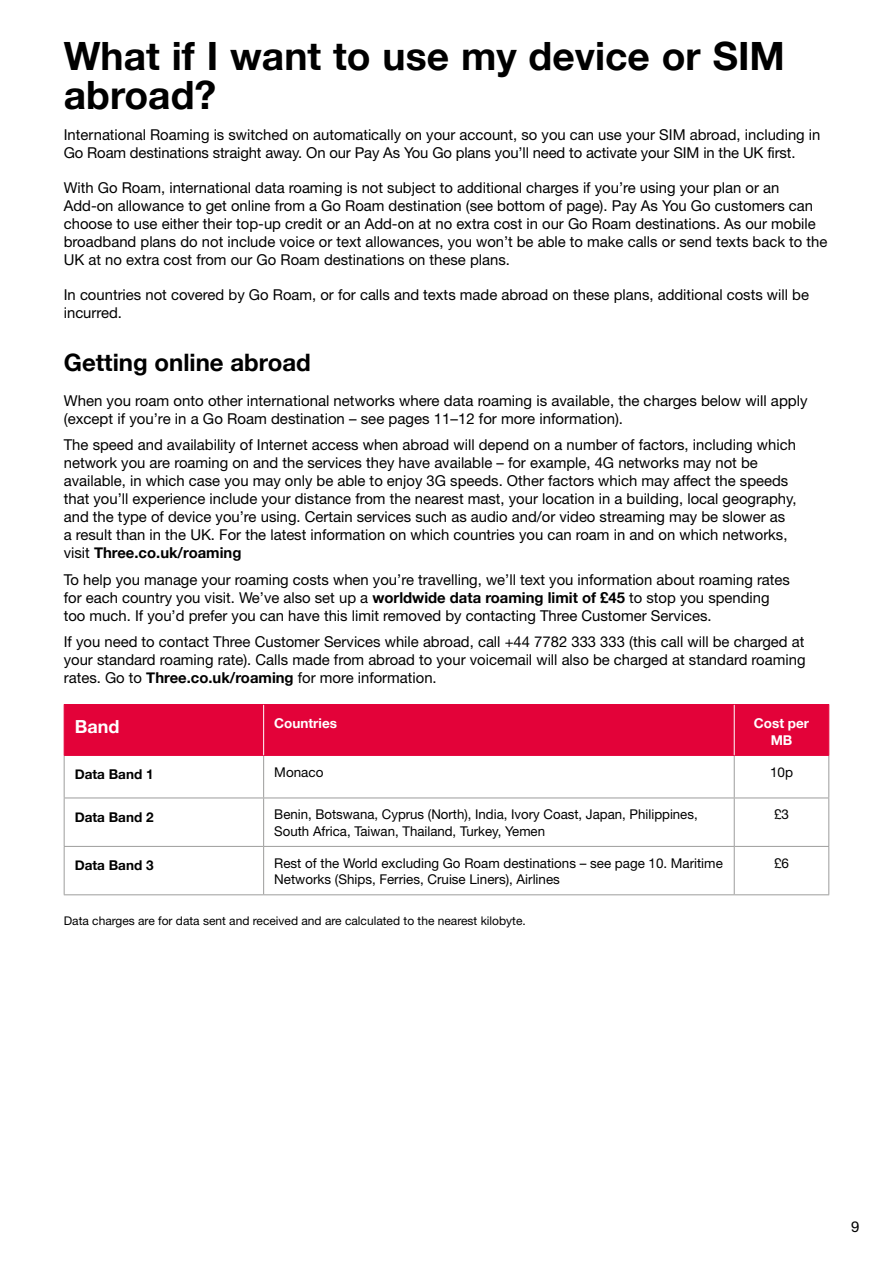
<style>
.page{position:relative;width:893px;height:1263px;background:#fff}
.page>*{position:absolute;margin:0;border:0;box-sizing:border-box;transform-origin:0 0}
.t1{font:700 39px/39px "Helvetica Neue";color:#000}
.t2{font:700 24px "Helvetica Neue";color:#000}
.t3{font:700 18px "Helvetica Neue";color:#fff}
.t4{font:15px/18px "Helvetica Neue";color:#000}
.t5{font:15px "Helvetica Neue";color:#000}
.t6{font:13.5px/16.5px "Helvetica Neue";color:#000}
.t7{font:700 13.5px "Helvetica Neue";color:#000}
.t8{font:700 13.5px/16.5px "Helvetica Neue";color:#fff;text-align:center}
.t9{font:12px "Helvetica Neue";color:#000}
.s1{font-weight:700}
</style>
<div class="page">
<div style="left:65px;top:705px;width:763px;height:50px;background:#e30239"></div>
<svg style="left:65px;top:756px;width:763px;height:138px"></svg>
<hr style="left:263px;top:705px;width:1px;height:50px;background:#fff">
<hr style="left:734px;top:705px;width:1px;height:50px;background:#fff">
<hr style="left:64px;top:755px;width:200px;height:1px;background:#e30239">
<hr style="left:264px;top:755px;width:470px;height:1px;background:#e30239">
<hr style="left:734px;top:755px;width:95px;height:1px;background:#e30239">
<hr style="left:64px;top:705px;width:1px;height:50px;background:#e30239">
<hr style="left:64px;top:704px;width:200px;height:1px;background:#e30239">
<hr style="left:264px;top:704px;width:470px;height:1px;background:#e30239">
<hr style="left:734px;top:704px;width:95px;height:1px;background:#e30239">
<hr style="left:828px;top:705px;width:1px;height:50px;background:#e30239">
<hr style="left:64px;top:756px;width:1px;height:41px;background:#9d9d9c">
<hr style="left:263px;top:756px;width:1px;height:41px;background:#9d9d9c">
<hr style="left:734px;top:756px;width:1px;height:41px;background:#9d9d9c">
<hr style="left:828px;top:756px;width:1px;height:41px;background:#9d9d9c">
<hr style="left:64px;top:797px;width:200px;height:1px;background:#9d9d9c">
<hr style="left:64px;top:798px;width:1px;height:48px;background:#9d9d9c">
<hr style="left:264px;top:797px;width:470px;height:1px;background:#9d9d9c">
<hr style="left:263px;top:798px;width:1px;height:48px;background:#9d9d9c">
<hr style="left:734px;top:797px;width:95px;height:1px;background:#9d9d9c">
<hr style="left:734px;top:798px;width:1px;height:48px;background:#9d9d9c">
<hr style="left:828px;top:798px;width:1px;height:48px;background:#9d9d9c">
<hr style="left:64px;top:846px;width:200px;height:1px;background:#9d9d9c">
<hr style="left:64px;top:847px;width:1px;height:47px;background:#9d9d9c">
<hr style="left:264px;top:846px;width:470px;height:1px;background:#9d9d9c">
<hr style="left:263px;top:847px;width:1px;height:47px;background:#9d9d9c">
<hr style="left:734px;top:846px;width:95px;height:1px;background:#9d9d9c">
<hr style="left:734px;top:847px;width:1px;height:47px;background:#9d9d9c">
<hr style="left:828px;top:847px;width:1px;height:47px;background:#9d9d9c">
<hr style="left:64px;top:894px;width:200px;height:1px;background:#9d9d9c">
<hr style="left:264px;top:894px;width:470px;height:1px;background:#9d9d9c">
<hr style="left:734px;top:894px;width:95px;height:1px;background:#9d9d9c">
<h1 class="t1" style="left:64px;top:38px;width:723px">What if I want to use my device or SIM abroad?</h1>
<p class="t4" style="left:64px;top:126px;width:758px">International Roaming is switched on automatically on your account, so you can use your SIM abroad, including in<br>Go Roam destinations straight away. On our Pay As You Go plans you’ll need to activate your SIM in the UK first.</p>
<p class="t4" style="left:64px;top:179px;width:765px">With Go Roam, international data roaming is not subject to additional charges if you’re using your plan or an Add-on allowance to get online from a Go Roam destination (see bottom of page). Pay As You Go customers can choose to use either their top-up credit or an Add-on at no extra cost in our Go Roam destinations. As our mobile broadband plans do not include voice or text allowances, you won’t be able to make calls or send texts back to the UK at no extra cost from our Go Roam destinations on these plans.</p>
<p class="t4" style="left:64px;top:286px;width:747px">In countries not covered by Go Roam, or for calls and texts made abroad on these plans, additional costs will be incurred.</p>
<h2 class="t2" style="left:64px;top:343px;width:249px">Getting online abroad</h2>
<p class="t4" style="left:64px;top:391px;width:745px">When you roam onto other international networks where data roaming is available, the charges below will apply (except if you’re in a Go Roam destination – see pages 11–12 for more information).</p>
<p class="t4" style="left:64px;top:436px;width:734px">The speed and availability of Internet access when abroad will depend on a number of factors, including which network you are roaming on and the services they have available – for example, 4G networks may not be available, in which case you may only be able to enjoy 3G speeds. Other factors which may affect the speeds that you’ll experience include your distance from the nearest mast, your location in a building, local geography, and the type of device you’re using. Certain services such as audio and/or video streaming may be slower as a result than in the UK. For the latest information on which countries you can roam in and on which networks, visit <span class="s1">Three.co.uk/roaming</span></p>
<p class="t4" style="left:64px;top:570px;width:728px">To help you manage your roaming costs when you’re travelling, we’ll text you information about roaming rates for each country you visit. We’ve also set up a <span class="s1">worldwide data roaming limit of £45</span> to stop you spending too much. If you’d prefer you can have this limit removed by contacting Three Customer Services.</p>
<p class="t4" style="left:64px;top:633px;width:743px;text-align:justify">If you need to contact Three Customer Services while abroad, call +44 7782 333 333 (this call will be charged at your standard roaming rate). Calls made from abroad to your voicemail will also be charged at standard roaming rates. Go to <span class="s1">Three.co.uk/roaming</span> for more information.</p>
<p class="t3" style="left:75px;top:712px;width:46px">Band</p>
<p class="t8" style="left:274px;top:716px;width:64px">Countries</p>
<p class="t8" style="left:754px;top:716px;width:57px">Cost per<br>MB</p>
<p class="t7" style="left:75px;top:764px;width:80px">Data Band 1</p>
<p class="t6" style="left:274px;top:763px;width:51px">Monaco</p>
<p class="t6" style="left:770px;top:763px;width:25px">10p</p>
<p class="t7" style="left:75px;top:806px;width:80px">Data Band 2</p>
<p class="t6" style="left:274px;top:806px;width:425px">Benin, Botswana, Cyprus (North), India, Ivory Coast, Japan, Philippines,<br>South Africa, Taiwan, Thailand, Turkey, Yemen</p>
<p class="t6" style="left:774px;top:806px;width:17px">£3</p>
<p class="t7" style="left:75px;top:855px;width:80px">Data Band 3</p>
<p class="t6" style="left:274px;top:854px;width:450px">Rest of the World excluding Go Roam destinations – see page 10. Maritime<br>Networks (Ships, Ferries, Cruise Liners), Airlines</p>
<p class="t6" style="left:774px;top:854px;width:17px">£6</p>
<p class="t9" style="left:64px;top:914px;width:463px">Data charges are for data sent and received and are calculated to the nearest kilobyte.</p>
<p class="t5" style="left:851px;top:1218px;width:10px">9</p>
</div>
